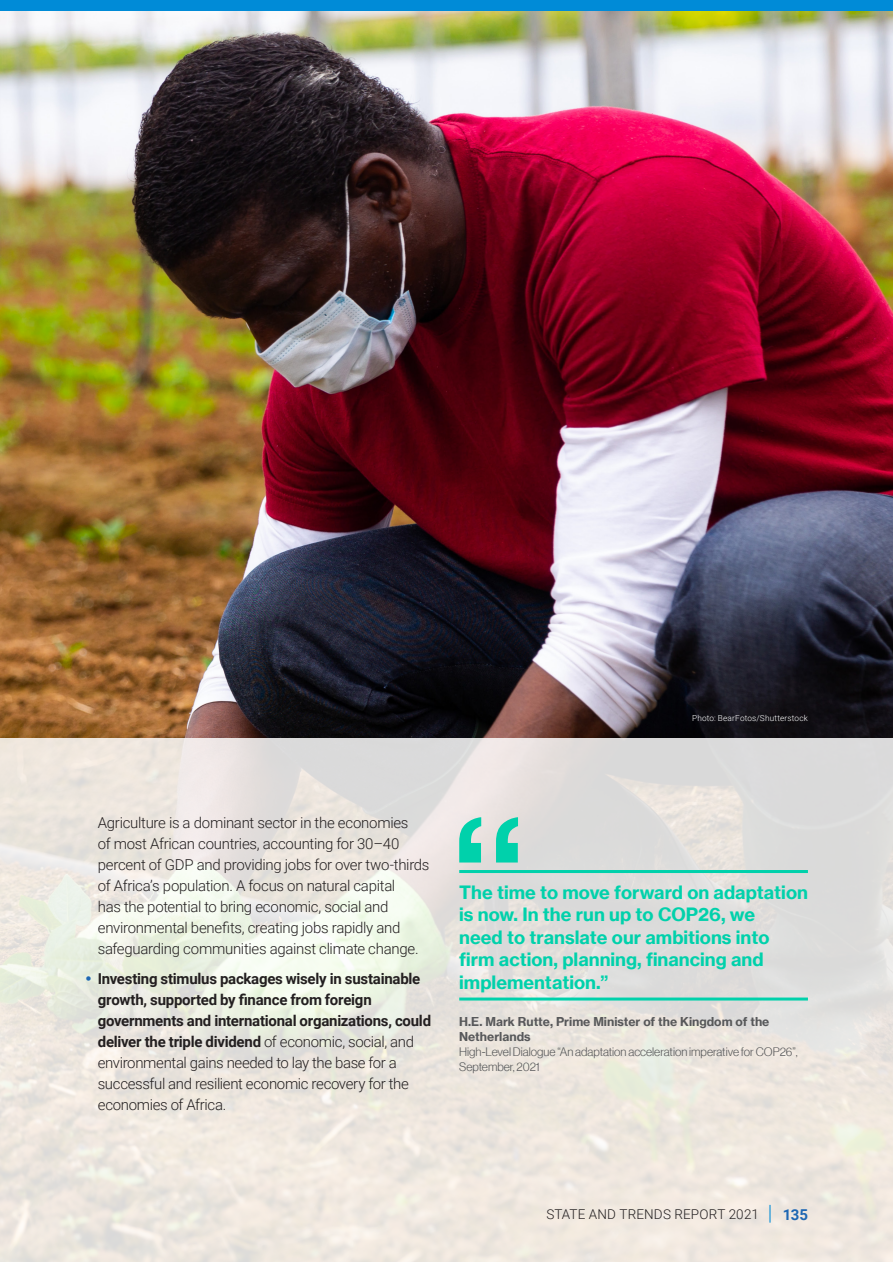
<style>
.page{position:relative;width:893px;height:1263px;background:#fff}
.page>*{position:absolute;margin:0;border:0;box-sizing:border-box;transform-origin:0 0}
.Quote_text{font:18px/22.5px "N Haas Grotesk TX Pro 75 Bd";color:#00d1ab}
.t1{font:300 15px/21px "Roboto";letter-spacing:-.02em;color:#231f20}
.t2{font:700 15px/21px "Roboto";letter-spacing:-.015em;color:#231f20}
.t3{font:300 13.5px "Roboto";letter-spacing:.015em;color:#231f20}
.Quote_text-2{font:12px/15px "N Haas Grotesk DS Pro 45 Lt";color:#57585a}
.Picture_Caption{font:300 8.25px "Roboto";letter-spacing:.02em;color:#fff}
.s1{font-weight:300}
.s2{font-family:"N Haas Grotesk TX Pro 75 Bd"}
.s3{font-size:21px;color:#008bd7}
.s4{font-weight:700;font-size:15px;color:#1e67b3}
</style>
<div class="page">
<img style="left:0;top:11px;width:893px;height:1250px">
<hr style="left:459px;top:870px;width:349px;height:3px;background:#00d1ab">
<hr style="left:459px;top:997px;width:349px;height:3px;background:#00d1ab">
<svg style="left:459px;top:817px;width:59px;height:45px;background:#67d7c1"></svg>
<div style="left:0;top:0;width:893px;height:11px;background:#008bd7"></div>
<svg style="left:86px;top:976px;width:5px;height:5px"></svg>
<p class="Picture_Caption" style="left:692px;top:712px;width:117px">Photo: BearFotos/Shutterstock</p>
<p class="t1" style="left:98px;top:812px;width:333px">Agriculture is a dominant sector in the economies<br>of most African countries, accounting for 30–40 percent of GDP and providing jobs for over two-thirds of Africa’s population. A focus on natural capital<br>has the potential to bring economic, social and environmental benefits, creating jobs rapidly and safeguarding communities against climate change.</p>
<p class="t2" style="left:98px;top:967px;width:335px">Investing stimulus packages wisely in sustainable growth, supported by finance from foreign governments and international organizations, could deliver the triple dividend <span class="s1">of economic, social, and environmental gains needed to lay the base for a successful and resilient economic recovery for the economies of Africa.</span></p>
<p class="Quote_text" style="left:459px;top:881px;width:350px">The time to move forward on adaptation is now. In the run up to COP26, we<br>need to translate our ambitions into firm action, planning, financing and implementation.”</p>
<p class="Quote_text-2" style="left:459px;top:1014px;width:340px"><span class="s2">H.E. Mark Rutte, Prime Minister of the Kingdom of the Netherlands<br></span>High-Level Dialogue “An adaptation acceleration imperative for COP26”, September, 2021</p>
<p class="t3" style="left:546px;top:1204px;width:263px">STATE AND TRENDS REPORT 2021 <span class="s3">|</span> <span class="s4">135</span></p>
</div>
